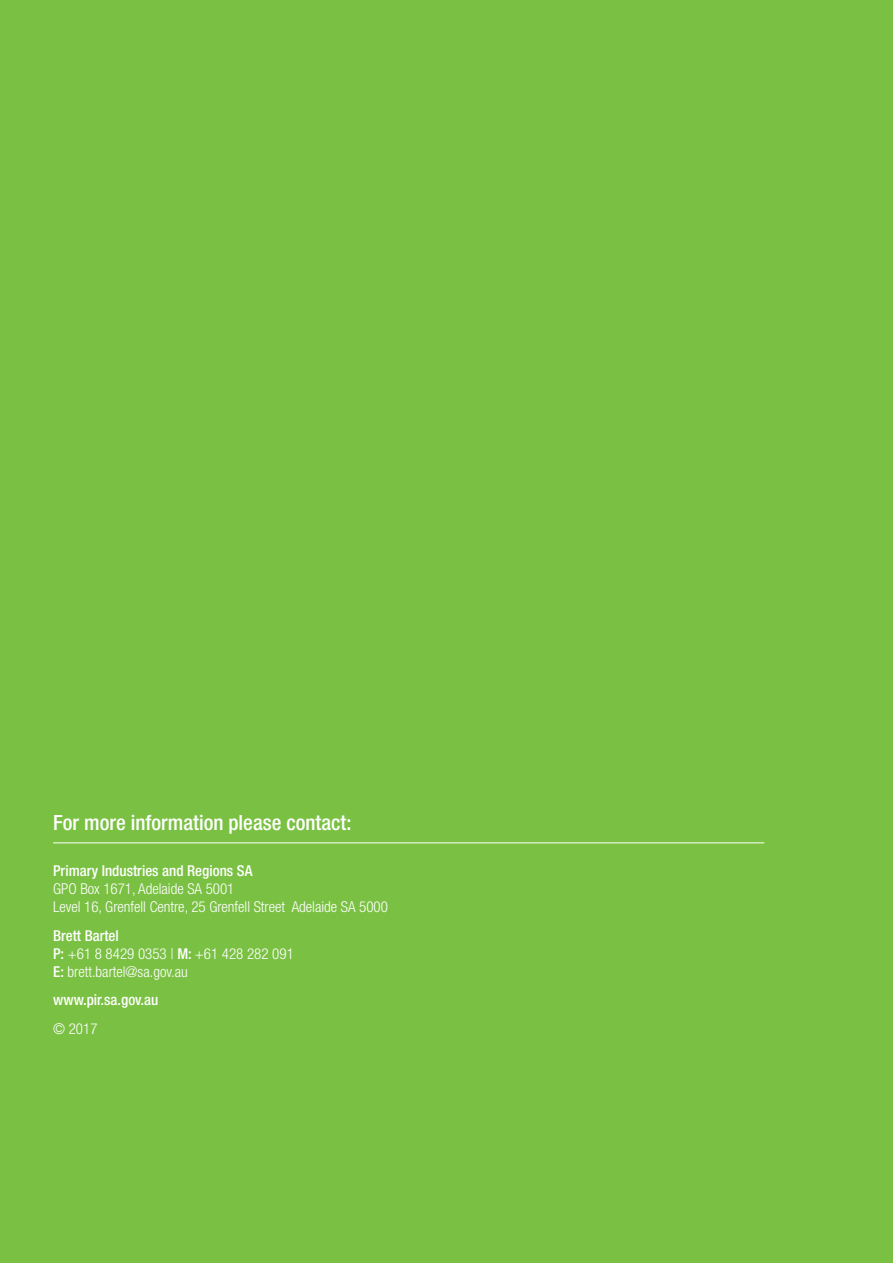
<style>
.page{position:relative;width:893px;height:1263px;background:#7ac143}
.page>*{position:absolute;margin:0;border:0;box-sizing:border-box;transform-origin:0 0}
.t1{font:500 condensed 21px "Helvetica Neue LT Std";color:#fff}
.t2{font:300 condensed 15px/18px "Helvetica Neue LT Std";color:#fff}
.t3{font:500 condensed 15px "Helvetica Neue LT Std";color:#fff}
.s1{font-weight:500}
</style>
<div class="page">
<hr style="left:53px;top:842px;width:711px;height:1px;background:#fff">
<h1 class="t1" style="left:53px;top:810px;width:300px">For more information please contact:</h1>
<p class="t3" style="left:53px;top:862px;width:201px">Primary Industries and Regions SA</p>
<p class="t2" style="left:53px;top:880px;width:336px">GPO Box 1671, Adelaide SA 5001<br>Level 16, Grenfell Centre, 25 Grenfell Street Adelaide SA 5000</p>
<p class="t2" style="left:53px;top:926px;width:242px"><span class="s1">Brett Bartel<br>P:</span> +61 8 8429 0353 | <span class="s1">M:</span> +61 428 282 091<br><span class="s1">E:</span> brett.bartel@sa.gov.au</p>
<p class="t3" style="left:53px;top:991px;width:107px">www.pir.sa.gov.au</p>
<p class="t2" style="left:53px;top:1019px;width:46px">© 2017</p>
</div>
